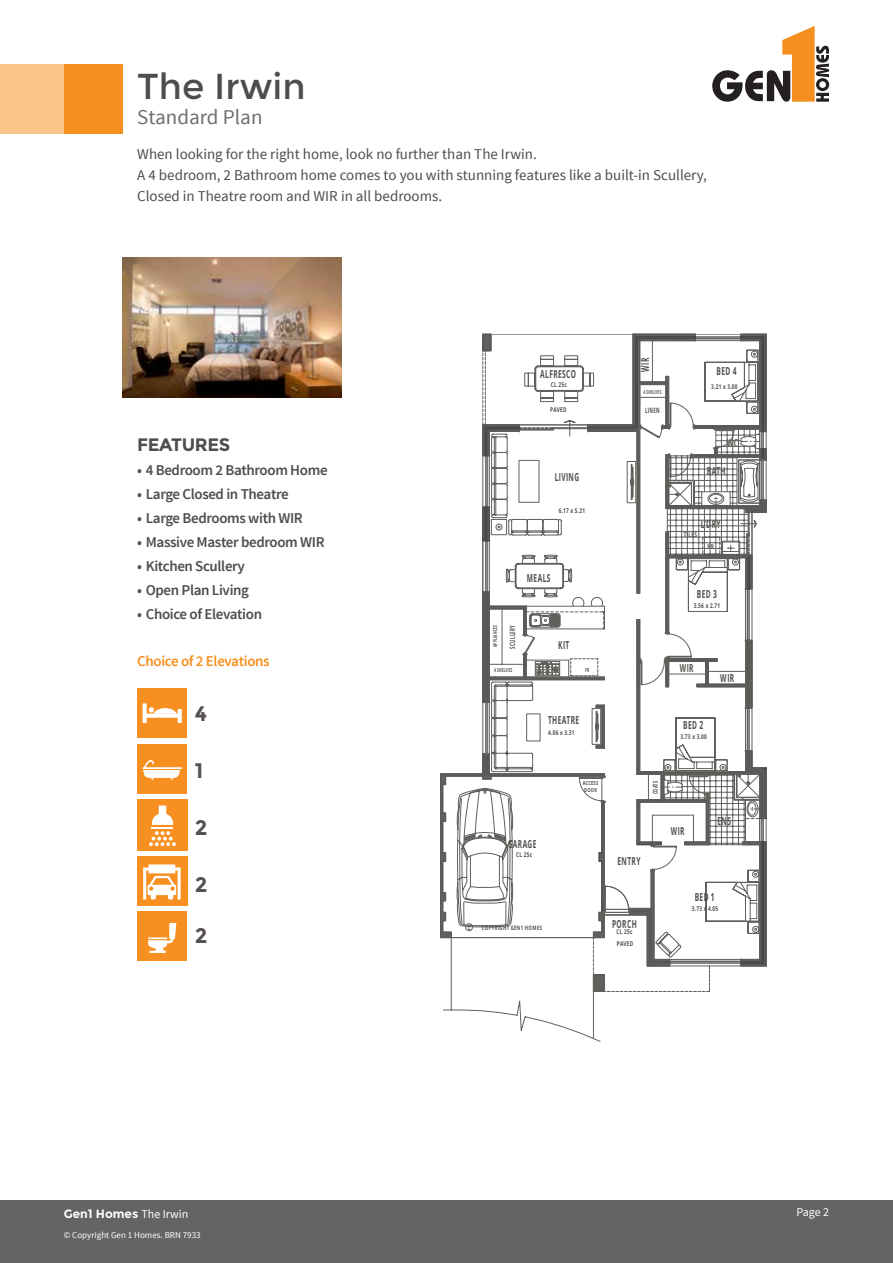
<style>
.page{position:relative;width:893px;height:1263px;background:#fff}
.page>*{position:absolute;margin:0;border:0;box-sizing:border-box;transform-origin:0 0}
.t1{font:36px "Montserrat";color:#4d4d4f}
.t2{font:21px "Source Sans Pro";color:#6d6e71}
.t3{font:700 21px "Montserrat";color:#56514f}
.t4{font:700 18px "Montserrat";letter-spacing:-.025em;color:#4d4d4f}
.t5{font:15px/21px "Source Sans Pro";color:#4d4d4f}
.t6{font:600 15px "Source Sans Pro";letter-spacing:-.025em;color:#4d4d4f}
.t7{font:600 15px "Source Sans Pro";letter-spacing:-.025em;color:#f79020}
.t8{font:700 12px "Montserrat";color:#fff}
.t9{font:12px "Source Sans Pro";color:#fff}
.t10{font:700 11.1px "Open Sans";letter-spacing:.06em;color:#4e4e4a;scale:.6 1}
.t11{font:9px "Source Sans Pro";color:#fff}
.t12{font:700 7.35px "Open Sans";letter-spacing:.07em;color:#4e4e4a;scale:.59 1}
.t13{font:700 6.6px "Open Sans";letter-spacing:.06em;color:#4e4e4a;scale:.72 1}
.t14{font:700 6.6px "Open Sans";letter-spacing:.06em;color:#4e4e4a;scale:.6 1}
.t15{font:700 6.15px "Open Sans";letter-spacing:.08em;color:#4e4e4a;scale:.72 1}
.t16{font:700 5.55px "Open Sans";letter-spacing:.075em;color:#4e4e4a;scale:.58 1}
.t17{font:700 5.55px/6.3px "Open Sans";letter-spacing:.075em;color:#4e4e4a;scale:.72 1}
.s1{font-family:"Source Sans Pro";font-weight:400}
</style>
<div class="page">
<div style="left:0;top:1200px;width:893px;height:63px;background:#636466"></div>
<svg style="left:712px;top:26px;width:117px;height:76px"></svg>
<div style="left:64px;top:64px;width:58px;height:69px;background:#f58f1f"></div>
<hr style="left:766px;top:768px;width:1px;height:198px;background:#60605d">
<hr style="left:766px;top:334px;width:1px;height:178px;background:#60605d">
<svg style="left:440px;top:334px;width:326px;height:708px"></svg>
<svg style="left:604px;top:425px;width:130px;height:490px"></svg>
<div style="left:0;top:64px;width:64px;height:69px;background:#f9c589"></div>
<div style="left:137px;top:688px;width:50px;height:50px;background:#f79020"></div>
<svg style="left:143px;top:703px;width:39px;height:20px"></svg>
<div style="left:137px;top:744px;width:50px;height:50px;background:#f79020"></div>
<svg style="left:142px;top:760px;width:40px;height:20px"></svg>
<div style="left:137px;top:799px;width:51px;height:52px;background:#f79020"></div>
<svg style="left:149px;top:805px;width:27px;height:41px"></svg>
<div style="left:137px;top:856px;width:51px;height:50px;background:#f79020"></div>
<svg style="left:143px;top:864px;width:38px;height:35px"></svg>
<div style="left:137px;top:911px;width:50px;height:50px;background:#f79020"></div>
<svg style="left:148px;top:923px;width:28px;height:30px"></svg>
<img style="left:122px;top:257px;width:220px;height:140px">
<h1 class="t1" style="left:137px;top:65px;width:170px">The Irwin</h1>
<h2 class="t2" style="left:137px;top:104px;width:127px">Standard Plan</h2>
<p class="t5" style="left:137px;top:144px;width:571px">When looking for the right home, look no further than The Irwin.<br>A 4 bedroom, 2 Bathroom home comes to you with stunning features like a built-in Scullery,<br>Closed in Theatre room and WIR in all bedrooms.</p>
<p class="t4" style="left:137px;top:434px;width:94px">FEATURES</p>
<p class="t6" style="left:137px;top:460px;width:192px">• 4 Bedroom 2 Bathroom Home</p>
<p class="t6" style="left:137px;top:484px;width:153px">• Large Closed in Theatre</p>
<p class="t6" style="left:137px;top:508px;width:167px">• Large Bedrooms with WIR</p>
<p class="t6" style="left:137px;top:532px;width:189px">• Massive Master bedroom WIR</p>
<p class="t6" style="left:137px;top:556px;width:109px">• Kitchen Scullery</p>
<p class="t6" style="left:137px;top:580px;width:113px">• Open Plan Living</p>
<p class="t6" style="left:137px;top:604px;width:126px">• Choice of Elevation</p>
<p class="t7" style="left:137px;top:651px;width:134px">Choice of 2 Elevations</p>
<h2 class="t3" style="left:195px;top:701px;width:14px">4</h2>
<h2 class="t3" style="left:195px;top:758px;width:10px">1</h2>
<h2 class="t3" style="left:195px;top:815px;width:14px">2</h2>
<h2 class="t3" style="left:195px;top:871px;width:14px">2</h2>
<h2 class="t3" style="left:195px;top:923px;width:14px">2</h2>
<p class="t10" style="left:540px;top:366px;width:61px">ALFRESCO</p>
<p class="t13" style="left:551px;top:380px;width:24px">CL 25c</p>
<p class="t13" style="left:550px;top:405px;width:24px">PAVED</p>
<p class="t10" style="left:555px;top:469px;width:42px">LIVING</p>
<p class="t13" style="left:559px;top:506px;width:38px">6.17 x 5.21</p>
<p class="t10" style="left:527px;top:571px;width:41px">MEALS</p>
<p class="t12" style="left:507px;top:648px;width:41px;rotate:-90deg">SCULLERY</p>
<p class="t16" style="left:491px;top:647px;width:39px;rotate:-90deg">APPLIANCES</p>
<p class="t16" style="left:494px;top:666px;width:33px">4 SHELVES</p>
<p class="t10" style="left:558px;top:637px;width:20px">KIT</p>
<p class="t16" style="left:585px;top:666px;width:9px">FR</p>
<p class="t10" style="left:548px;top:712px;width:53px">THEATRE</p>
<p class="t13" style="left:548px;top:728px;width:38px">4.06 x 3.31</p>
<p class="t10" style="left:637px;top:372px;width:25px;rotate:-90deg">WIR</p>
<p class="t12" style="left:645px;top:406px;width:26px">LINEN</p>
<p class="t16" style="left:643px;top:388px;width:33px">4 SHELVES</p>
<p class="t10" style="left:716px;top:363px;width:35px">BED 4</p>
<p class="t13" style="left:711px;top:382px;width:38px">3.21 x 3.00</p>
<p class="t10" style="left:727px;top:435px;width:20px">WC</p>
<p class="t10" style="left:707px;top:463px;width:33px">BATH</p>
<p class="t10" style="left:701px;top:517px;width:35px">L'DRY</p>
<p class="t16" style="left:707px;top:542px;width:13px">WM</p>
<p class="t13" style="left:684px;top:530px;width:20px">TILES</p>
<p class="t10" style="left:697px;top:586px;width:35px">BED 3</p>
<p class="t13" style="left:694px;top:601px;width:38px">3.56 x 2.71</p>
<p class="t10" style="left:680px;top:660px;width:25px">WIR</p>
<p class="t10" style="left:720px;top:670px;width:25px">WIR</p>
<p class="t10" style="left:683px;top:717px;width:35px">BED 2</p>
<p class="t13" style="left:680px;top:732px;width:38px">3.73 x 3.00</p>
<p class="t10" style="left:508px;top:836px;width:50px">GARAGE</p>
<p class="t13" style="left:516px;top:850px;width:24px">CL 25c</p>
<p class="t15" style="left:468px;top:923px;width:5px">C</p>
<p class="t15" style="left:482px;top:923px;width:85px">COPYRIGHT GEN1 HOMES</p>
<p class="t17" style="left:583px;top:780px;width:23px">ACCESS<br>DOOR</p>
<p class="t14" style="left:651px;top:794px;width:24px;rotate:-90deg">COATS</p>
<p class="t10" style="left:617px;top:853px;width:40px">ENTRY</p>
<p class="t10" style="left:612px;top:916px;width:43px">PORCH</p>
<p class="t13" style="left:616px;top:927px;width:24px">CL 25c</p>
<p class="t13" style="left:617px;top:939px;width:24px">PAVED</p>
<p class="t10" style="left:671px;top:823px;width:25px">WIR</p>
<p class="t10" style="left:717px;top:813px;width:24px">ENS</p>
<p class="t10" style="left:695px;top:889px;width:35px">BED 1</p>
<p class="t13" style="left:692px;top:904px;width:38px">3.73 x 4.05</p>
<p class="t8" style="left:64px;top:1207px;width:126px">Gen1 Homes <span class="s1">The Irwin</span></p>
<p class="t9" style="left:796px;top:1204px;width:34px">Page 2</p>
<p class="t11" style="left:64px;top:1229px;width:138px">© Copyright Gen 1 Homes. BRN 7933</p>
</div>
